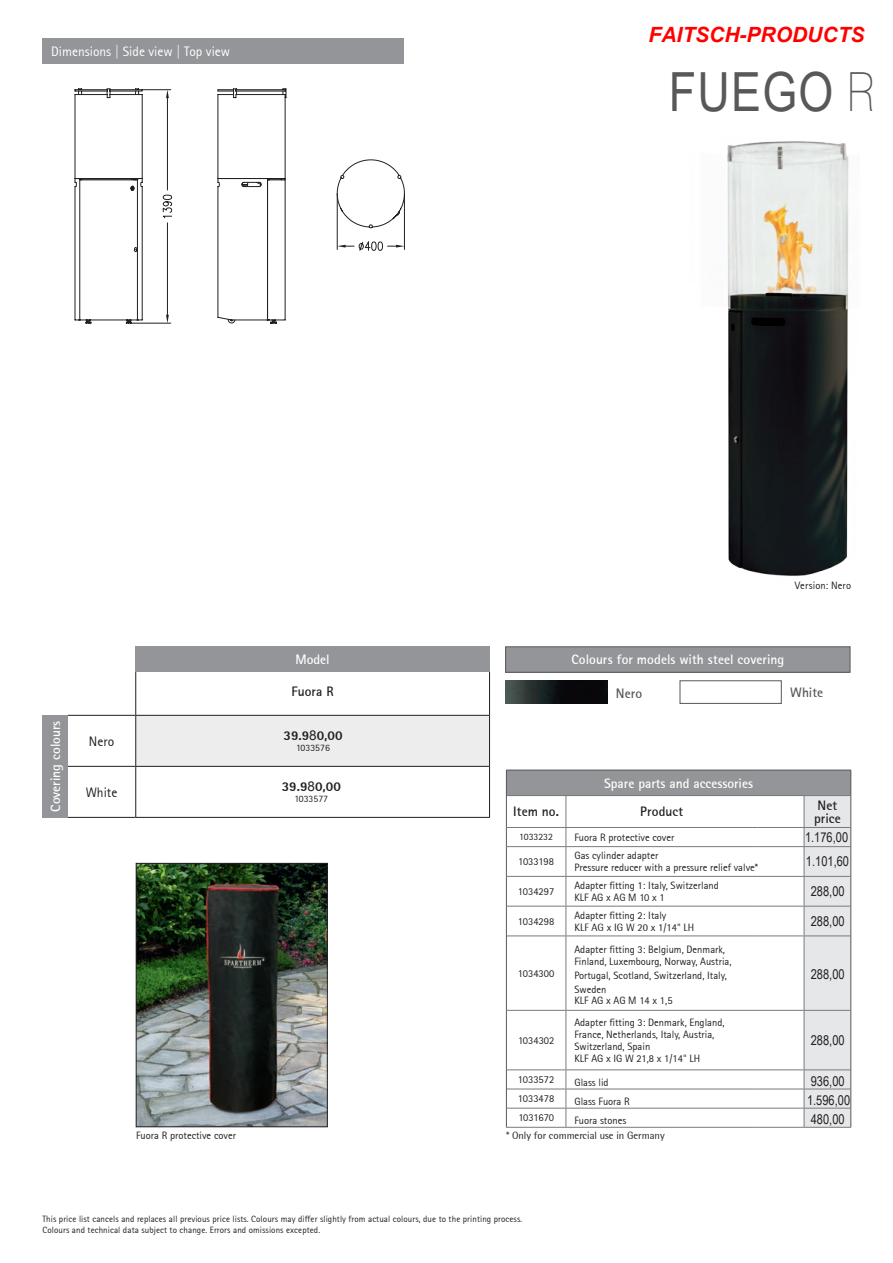
<style>
.page{position:relative;width:893px;height:1263px;background:#fff}
.page>*{position:absolute;margin:0;border:0;box-sizing:border-box;transform-origin:0 0}
.t1{font:54px "Arial";letter-spacing:.03em;color:#57585a;scale:.83 1}
.t2{font:italic 21px "Arial Bold";color:#f00}
.t3{font:700 13.5px "Rotis Sans Serif";color:#fff}
.t4{font:13.5px "Arial Narrow";color:#231f20}
.t5{font:700 13.5px/13.5px "Rotis Sans Serif";letter-spacing:.005em;color:#231f20}
.t6{font:13.5px "Rotis Sans Serif";color:#fff}
.t7{font:800 13.5px "Rotis Sans Serif";color:#231f20}
.t8{font:700 13.5px "Rotis Sans Serif";letter-spacing:.005em;color:#57585a}
.t9{font:13.5px "Rotis Sans Serif";color:#231f20}
.t10{font:10.5px/12px "Rotis Sans Serif";color:#231f20}
.t11{font:10.5px "Rotis Semi Sans";color:#231f20}
.t12{font:10.5px "Rotis Sans Serif";letter-spacing:-.02em;color:#231f20}
.t13{font:9.75px "Rotis Sans Serif";color:#231f20}
.t14{font:9px/10.5px "Rotis Sans Serif";letter-spacing:.01em;color:#231f20}
.s1{font-family:"Swiss 721 BT";font-weight:100}
.s2{font-family:"Arial";font-weight:400}
.s3{font-family:"Helvetica Neue";font-weight:300;font-stretch:condensed}
</style>
<div class="page">
<img style="left:505px;top:680px;width:102px;height:24px">
<div style="left:680px;top:680px;width:102px;height:24px;border:1px solid #57585a"></div>
<img style="left:138px;top:865px;width:187px;height:260px">
<div style="left:136px;top:863px;width:191px;height:264px;border:1px solid #231f20"></div>
<div style="left:506px;top:647px;width:344px;height:25px;background:#939598"></div>
<div style="left:505px;top:646px;width:345px;height:27px;border:1px solid #57585a"></div>
<div style="left:506px;top:770px;width:345px;height:25px;background:#939598"></div>
<hr style="left:507px;top:795px;width:59px;height:1px;background:#787a7d">
<hr style="left:566px;top:795px;width:191px;height:1px;background:#787a7d">
<hr style="left:566px;top:796px;width:1px;height:31px;background:#787a7d">
<hr style="left:757px;top:795px;width:47px;height:1px;background:#787a7d">
<hr style="left:507px;top:827px;width:59px;height:1px;background:#787a7d">
<hr style="left:566px;top:827px;width:191px;height:1px;background:#787a7d">
<hr style="left:757px;top:827px;width:47px;height:1px;background:#787a7d">
<hr style="left:507px;top:846px;width:59px;height:1px;background:#787a7d">
<hr style="left:566px;top:846px;width:191px;height:1px;background:#787a7d">
<hr style="left:757px;top:846px;width:47px;height:1px;background:#787a7d">
<hr style="left:507px;top:876px;width:59px;height:1px;background:#787a7d">
<hr style="left:566px;top:876px;width:191px;height:1px;background:#787a7d">
<hr style="left:757px;top:876px;width:47px;height:1px;background:#787a7d">
<hr style="left:507px;top:906px;width:59px;height:1px;background:#787a7d">
<hr style="left:566px;top:906px;width:191px;height:1px;background:#787a7d">
<svg style="left:566px;top:828px;width:1px;height:107px"></svg>
<hr style="left:757px;top:906px;width:47px;height:1px;background:#787a7d">
<hr style="left:507px;top:935px;width:59px;height:1px;background:#787a7d">
<hr style="left:566px;top:935px;width:191px;height:1px;background:#787a7d">
<hr style="left:566px;top:936px;width:1px;height:74px;background:#787a7d">
<hr style="left:757px;top:935px;width:47px;height:1px;background:#787a7d">
<hr style="left:507px;top:1010px;width:59px;height:1px;background:#787a7d">
<hr style="left:566px;top:1010px;width:191px;height:1px;background:#787a7d">
<hr style="left:566px;top:1011px;width:1px;height:58px;background:#787a7d">
<hr style="left:757px;top:1010px;width:47px;height:1px;background:#787a7d">
<hr style="left:507px;top:1069px;width:59px;height:1px;background:#787a7d">
<hr style="left:566px;top:1069px;width:191px;height:1px;background:#787a7d">
<hr style="left:757px;top:1069px;width:47px;height:1px;background:#787a7d">
<hr style="left:507px;top:1089px;width:59px;height:1px;background:#787a7d">
<hr style="left:566px;top:1089px;width:191px;height:1px;background:#787a7d">
<hr style="left:757px;top:1089px;width:47px;height:1px;background:#787a7d">
<hr style="left:507px;top:1108px;width:59px;height:1px;background:#787a7d">
<hr style="left:566px;top:1108px;width:191px;height:1px;background:#787a7d">
<svg style="left:566px;top:1070px;width:1px;height:57px"></svg>
<hr style="left:757px;top:1108px;width:47px;height:1px;background:#787a7d">
<hr style="left:506px;top:1127px;width:60px;height:1px;background:#787a7d">
<hr style="left:566px;top:1127px;width:191px;height:1px;background:#787a7d">
<hr style="left:757px;top:1127px;width:47px;height:1px;background:#787a7d">
<hr style="left:804px;top:1127px;width:47px;height:1px;background:#787a7d">
<hr style="left:506px;top:770px;width:60px;height:1px;background:#57585a">
<svg style="left:506px;top:770px;width:1px;height:25px"></svg>
<hr style="left:566px;top:770px;width:191px;height:1px;background:#57585a">
<hr style="left:757px;top:770px;width:47px;height:1px;background:#57585a">
<hr style="left:506px;top:795px;width:1px;height:32px;background:#57585a">
<svg style="left:506px;top:827px;width:1px;height:49px"></svg>
<hr style="left:506px;top:876px;width:1px;height:30px;background:#57585a">
<hr style="left:506px;top:906px;width:1px;height:30px;background:#57585a">
<hr style="left:506px;top:936px;width:1px;height:74px;background:#57585a">
<hr style="left:506px;top:1010px;width:1px;height:60px;background:#57585a">
<svg style="left:506px;top:1070px;width:1px;height:57px"></svg>
<svg style="left:804px;top:770px;width:47px;height:357px;background:#d9dadd"></svg>
<div style="left:136px;top:715px;width:354px;height:51px;background:#ededee"></div>
<hr style="left:136px;top:715px;width:354px;height:1px;background:#231f20">
<hr style="left:136px;top:766px;width:354px;height:1px;background:#231f20">
<hr style="left:136px;top:817px;width:354px;height:1px;background:#231f20">
<hr style="left:68px;top:715px;width:68px;height:1px;background:#231f20">
<hr style="left:135px;top:716px;width:1px;height:50px;background:#231f20">
<hr style="left:489px;top:716px;width:1px;height:50px;background:#231f20">
<hr style="left:68px;top:766px;width:68px;height:1px;background:#231f20">
<hr style="left:135px;top:767px;width:1px;height:50px;background:#231f20">
<hr style="left:489px;top:767px;width:1px;height:50px;background:#231f20">
<hr style="left:68px;top:817px;width:68px;height:1px;background:#231f20">
<hr style="left:135px;top:671px;width:1px;height:44px;background:#231f20">
<hr style="left:489px;top:671px;width:1px;height:44px;background:#231f20">
<div style="left:135px;top:646px;width:355px;height:26px;background:#939598"></div>
<div style="left:43px;top:715px;width:25px;height:102px;background:#939598"></div>
<img style="left:727px;top:141px;width:122px;height:435px">
<svg style="left:74px;top:88px;width:331px;height:236px"></svg>
<div style="left:43px;top:38px;width:361px;height:26px;background:#939598"></div>
<p class="t6" style="left:51px;top:43px;width:181px">Dimensions | Side view | Top view</p>
<h2 class="t2" style="left:648px;top:23px;width:217px">FAITSCH-PRODUCTS</h2>
<h1 class="t1" style="left:669px;top:63px;width:250px">FUEGO <span class="s1">R</span></h1>
<p class="t3" style="left:47px;top:812px;width:92px;rotate:-90deg">Covering colours</p>
<p class="t3" style="left:296px;top:651px;width:36px">Model</p>
<p class="t5" style="left:292px;top:684px;width:43px">Fuora R</p>
<p class="t9" style="left:89px;top:733px;width:27px">Nero</p>
<p class="t7" style="left:284px;top:727px;width:61px">39.9<span class="s2">8</span>0,00</p>
<p class="t13" style="left:296px;top:742px;width:35px">1033576</p>
<p class="t9" style="left:86px;top:784px;width:33px">White</p>
<p class="t7" style="left:282px;top:778px;width:61px">39.9<span class="s2">8</span>0,00</p>
<p class="t13" style="left:294px;top:793px;width:35px">1033577</p>
<p class="t10" style="left:136px;top:1129px;width:101px">Fuora R protective cover</p>
<p class="t10" style="left:795px;top:580px;width:58px">Version: Nero</p>
<p class="t3" style="left:571px;top:651px;width:214px">Colours for models with steel covering</p>
<p class="t8" style="left:616px;top:685px;width:28px">Nero</p>
<p class="t8" style="left:790px;top:684px;width:35px">White</p>
<p class="t3" style="left:604px;top:774px;width:150px">Spare parts and accessories</p>
<p class="t5" style="left:513px;top:805px;width:47px">Item no.</p>
<p class="t5" style="left:640px;top:805px;width:45px">Product</p>
<p class="t5" style="left:814px;top:798px;width:28px">Net price</p>
<p class="t13" style="left:519px;top:831px;width:35px">1033232</p>
<p class="t10" style="left:574px;top:831px;width:101px">Fuora R protective cover</p>
<p class="t4" style="left:805px;top:829px;width:45px">1.176,00</p>
<p class="t10" style="left:518px;top:855px;width:37px">1033198</p>
<p class="t10" style="left:574px;top:849px;width:185px">Gas cylinder adapter<br>Pressure reducer with a pressure relief valve*</p>
<p class="t4" style="left:806px;top:854px;width:45px">1.101,60</p>
<p class="t10" style="left:518px;top:885px;width:38px">1034297</p>
<p class="t10" style="left:574px;top:879px;width:146px">Adapter fitting 1: Italy, Switzerland<br>KLF AG x AG M 10 x 1</p>
<p class="t4" style="left:811px;top:883px;width:35px">288,00</p>
<p class="t10" style="left:518px;top:915px;width:38px">1034298</p>
<p class="t10" style="left:574px;top:909px;width:93px">Adapter fitting 2: Italy</p>
<p class="t11" style="left:574px;top:921px;width:121px">KLF AG x IG W 20 x 1/14<span class="s3">"</span> LH</p>
<p class="t4" style="left:811px;top:913px;width:35px">288,00</p>
<p class="t10" style="left:518px;top:967px;width:38px">1034300</p>
<p class="t10" style="left:518px;top:1034px;width:38px">1034302</p>
<p class="t10" style="left:574px;top:943px;width:159px">Adapter fitting 3: Belgium, Denmark,<br>Finland, Luxembourg, Norway, Austria,</p>
<p class="t10" style="left:574px;top:969px;width:154px">Portugal, Scotland, Switzerland, Italy,</p>
<p class="t4" style="left:811px;top:967px;width:35px">288,00</p>
<p class="t10" style="left:574px;top:983px;width:100px;line-height:11.1px">Sweden<br>KLF AG x AG M 14 x 1,5</p>
<p class="t10" style="left:574px;top:1016px;width:152px">Adapter fitting 3: Denmark, England,<br>France, Netherlands, Italy, Austria,<br>Switzerland, Spain<br>KLF AG x IG W 21,8 x 1/14<span class="s3">"</span> LH</p>
<p class="t4" style="left:811px;top:1032px;width:35px">288,00</p>
<p class="t10" style="left:518px;top:1073px;width:38px">1033572</p>
<p class="t10" style="left:574px;top:1076px;width:36px">Glass lid</p>
<p class="t4" style="left:811px;top:1073px;width:35px">936,00</p>
<p class="t10" style="left:518px;top:1092px;width:38px">1033478</p>
<p class="t10" style="left:574px;top:1095px;width:57px">Glass Fuora R</p>
<p class="t4" style="left:807px;top:1092px;width:45px">1.596,00</p>
<p class="t12" style="left:518px;top:1111px;width:37px">1031670</p>
<p class="t10" style="left:574px;top:1114px;width:53px">Fuora stones</p>
<p class="t4" style="left:811px;top:1111px;width:35px">480,00</p>
<p class="t11" style="left:506px;top:1129px;width:160px">* Only for commercial use in Germany</p>
<p class="t14" style="left:43px;top:1214px;width:481px">This price list cancels and replaces all previous price lists. Colours may differ slightly from actual colours, due to the printing process.<br>Colours and technical data subject to change. Errors and omissions excepted.</p>
</div>
